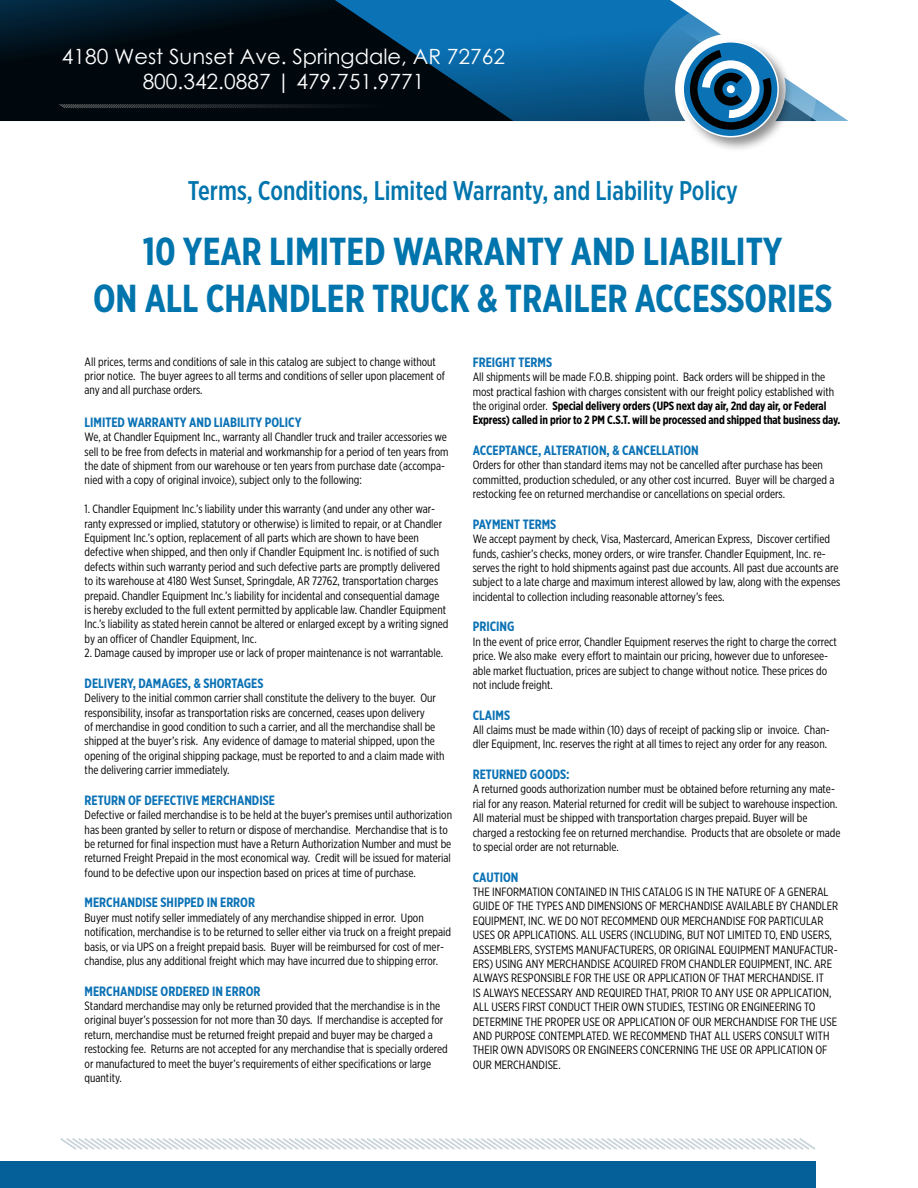
<style>
.page{position:relative;width:918px;height:1188px;background:#fff}
.page>*{position:absolute;margin:0;border:0;box-sizing:border-box;transform-origin:0 0}
.t1{font:700 39px/46.8px "Gotham X Narrow";color:#0074ac;text-align:center}
.t2{font:500 27px "Gotham X Narrow";color:#0074ac}
.t3{font:21px/25.2px "Century Gothic";color:#fff;text-align:center}
.t4{font:700 13.5px "Gotham X Narrow";color:#0b72b5}
.t5{font:12px/14.4px "Gotham X Narrow";color:#000}
.s1{font-weight:700}
</style>
<div class="page">
<svg style="left:513px;top:0;width:336px;height:121px"></svg>
<svg style="left:644px;top:3px;width:173px;height:172px"></svg>
<div style="left:679px;top:38px;width:115px;height:114px;background:#000;opacity:.44"></div>
<svg style="left:683px;top:42px;width:95px;height:95px"></svg>
<div style="left:682px;top:41px;width:97px;height:96px;border:2px solid #fff;border-radius:50%"></div>
<svg style="left:60px;top:1138px;width:756px;height:12px"></svg>
<div style="left:0;top:1161px;width:816px;height:27px;background:#05609a"></div>
<svg style="left:0;top:0;width:513px;height:121px;background:#021c2e"></svg>
<svg style="left:58px;top:103px;width:331px;height:6px;background:#141b20"></svg>
<svg style="left:690px;top:50px;width:81px;height:88px"></svg>
<h3 class="t3" style="left:62px;top:43px;width:445px">4180 West Sunset Ave. Springdale, AR 72762<br>800.342.0887 | 479.751.9771</h3>
<h2 class="t2" style="left:188px;top:174px;width:552px">Terms, Conditions, Limited Warranty, and Liability Policy</h2>
<h1 class="t1" style="left:93px;top:227px;width:741px">10 YEAR LIMITED WARRANTY AND LIABILITY<br>ON ALL CHANDLER TRUCK &amp; TRAILER ACCESSORIES</h1>
<p class="t5" style="left:85px;top:354px;width:362px">All prices, terms and conditions of sale in this catalog are subject to change without prior notice. The buyer agrees to all terms and conditions of seller upon placement of any and all purchase orders.</p>
<p class="t4" style="left:85px;top:414px;width:218px">LIMITED WARRANTY AND LIABILITY POLICY</p>
<p class="t5" style="left:85px;top:430px;width:365px">We, at Chandler Equipment Inc., warranty all Chandler truck and trailer accessories we sell to be free from defects in material and workmanship for a period of ten years from the date of shipment from our warehouse or ten years from purchase date (accompa&shy;nied with a copy of original invoice), subject only to the following:</p>
<p class="t5" style="left:85px;top:502px;width:365px">1. Chandler Equipment Inc.’s liability under this warranty (and under any other war&shy;ranty expressed or implied, statutory or otherwise) is limited to repair, or at Chandler Equipment Inc.’s option, replacement of all parts which are shown to have been defective when shipped, and then only if Chandler Equipment Inc. is notified of such defects within such warranty period and such defective parts are promptly delivered to its warehouse at 4180 West Sunset, Springdale, AR 72762, transportation charges prepaid. Chandler Equipment Inc.’s liability for incidental and consequential damage is hereby excluded to the full extent permitted by applicable law. Chandler Equipment Inc.’s liability as stated herein cannot be altered or enlarged except by a writing signed by an officer of Chandler Equipment, Inc.</p>
<p class="t5" style="left:85px;top:646px;width:360px">2. Damage caused by improper use or lack of proper maintenance is not warrantable.</p>
<p class="t4" style="left:85px;top:675px;width:180px">DELIVERY, DAMAGES, &amp; SHORTAGES</p>
<p class="t5" style="left:85px;top:691px;width:361px">Delivery to the initial common carrier shall constitute the delivery to the buyer. Our responsibility, insofar as transportation risks are concerned, ceases upon delivery<br>of merchandise in good condition to such a carrier, and all the merchandise shall be shipped at the buyer’s risk. Any evidence of damage to material shipped, upon the opening of the original shipping package, must be reported to and a claim made with the delivering carrier immediately.</p>
<p class="t4" style="left:85px;top:792px;width:192px">RETURN OF DEFECTIVE MERCHANDISE</p>
<p class="t5" style="left:85px;top:808px;width:369px">Defective or failed merchandise is to be held at the buyer’s premises until authorization has been granted by seller to return or dispose of merchandise. Merchandise that is to be returned for final inspection must have a Return Authorization Number and must be returned Freight Prepaid in the most economical way. Credit will be issued for material found to be defective upon our inspection based on prices at time of purchase.</p>
<p class="t4" style="left:85px;top:894px;width:172px">MERCHANDISE SHIPPED IN ERROR</p>
<p class="t5" style="left:85px;top:910px;width:368px">Buyer must notify seller immediately of any merchandise shipped in error. Upon notification, merchandise is to be returned to seller either via truck on a freight prepaid basis, or via UPS on a freight prepaid basis. Buyer will be reimbursed for cost of mer&shy;chandise, plus any additional freight which may have incurred due to shipping error.</p>
<p class="t4" style="left:85px;top:983px;width:177px">MERCHANDISE ORDERED IN ERROR</p>
<p class="t5" style="left:85px;top:998px;width:365px">Standard merchandise may only be returned provided that the merchandise is in the original buyer’s possession for not more than 30 days. If merchandise is accepted for return, merchandise must be returned freight prepaid and buyer may be charged a restocking fee. Returns are not accepted for any merchandise that is specially ordered or manufactured to meet the buyer’s requirements of either specifications or large quantity.</p>
<p class="t4" style="left:473px;top:354px;width:81px">FREIGHT TERMS</p>
<p class="t5" style="left:473px;top:370px;width:369px">All shipments will be made F.O.B. shipping point. Back orders will be shipped in the most practical fashion with charges consistent with our freight policy established with the original order. <span class="s1">Special delivery orders (UPS next day air, 2nd day air, or Federal Express) called in prior to 2 PM C.S.T. will be processed and shipped that business day.</span></p>
<p class="t4" style="left:473px;top:442px;width:228px">ACCEPTANCE, ALTERATION, &amp; CANCELLATION</p>
<p class="t5" style="left:473px;top:458px;width:363px">Orders for other than standard items may not be cancelled after purchase has been committed, production scheduled, or any other cost incurred. Buyer will be charged a restocking fee on returned merchandise or cancellations on special orders.</p>
<p class="t4" style="left:473px;top:516px;width:85px">PAYMENT TERMS</p>
<p class="t5" style="left:473px;top:532px;width:369px">We accept payment by check, Visa, Mastercard, American Express, Discover certified funds, cashier’s checks, money orders, or wire transfer. Chandler Equipment, Inc. re&shy;serves the right to hold shipments against past due accounts. All past due accounts are subject to a late charge and maximum interest allowed by law, along with the expenses incidental to collection including reasonable attorney’s fees.</p>
<p class="t4" style="left:473px;top:618px;width:43px">PRICING</p>
<p class="t5" style="left:473px;top:634px;width:366px">In the event of price error, Chandler Equipment reserves the right to charge the correct price. We also make every effort to maintain our pricing, however due to unforesee&shy;able market fluctuation, prices are subject to change without notice. These prices do not include freight.</p>
<p class="t4" style="left:473px;top:707px;width:39px">CLAIMS</p>
<p class="t5" style="left:473px;top:722px;width:358px">All claims must be made within (10) days of receipt of packing slip or invoice. Chan&shy;dler Equipment, Inc. reserves the right at all times to reject any order for any reason.</p>
<p class="t4" style="left:473px;top:766px;width:98px">RETURNED GOODS:</p>
<p class="t5" style="left:473px;top:782px;width:369px">A returned goods authorization number must be obtained before returning any mate&shy;rial for any reason. Material returned for credit will be subject to warehouse inspection.<br>All material must be shipped with transportation charges prepaid. Buyer will be charged a restocking fee on returned merchandise. Products that are obsolete or made to special order are not returnable.</p>
<p class="t4" style="left:473px;top:869px;width:47px">CAUTION</p>
<p class="t5" style="left:473px;top:884px;width:367px">THE INFORMATION CONTAINED IN THIS CATALOG IS IN THE NATURE OF A GENERAL GUIDE OF THE TYPES AND DIMENSIONS OF MERCHANDISE AVAILABLE BY CHANDLER EQUIPMENT, INC. WE DO NOT RECOMMEND OUR MERCHANDISE FOR PARTICULAR USES OR APPLICATIONS. ALL USERS (INCLUDING, BUT NOT LIMITED TO, END USERS, ASSEMBLERS, SYSTEMS MANUFACTURERS, OR ORIGINAL EQUIPMENT MANUFACTUR-ERS) USING ANY MERCHANDISE ACQUIRED FROM CHANDLER EQUIPMENT, INC. ARE ALWAYS RESPONSIBLE FOR THE USE OR APPLICATION OF THAT MERCHANDISE. IT<br>IS ALWAYS NECESSARY AND REQUIRED THAT, PRIOR TO ANY USE OR APPLICATION, ALL USERS FIRST CONDUCT THEIR OWN STUDIES, TESTING OR ENGINEERING TO DETERMINE THE PROPER USE OR APPLICATION OF OUR MERCHANDISE FOR THE USE AND PURPOSE CONTEMPLATED. WE RECOMMEND THAT ALL USERS CONSULT WITH THEIR OWN ADVISORS OR ENGINEERS CONCERNING THE USE OR APPLICATION OF OUR MERCHANDISE.</p>
</div>
